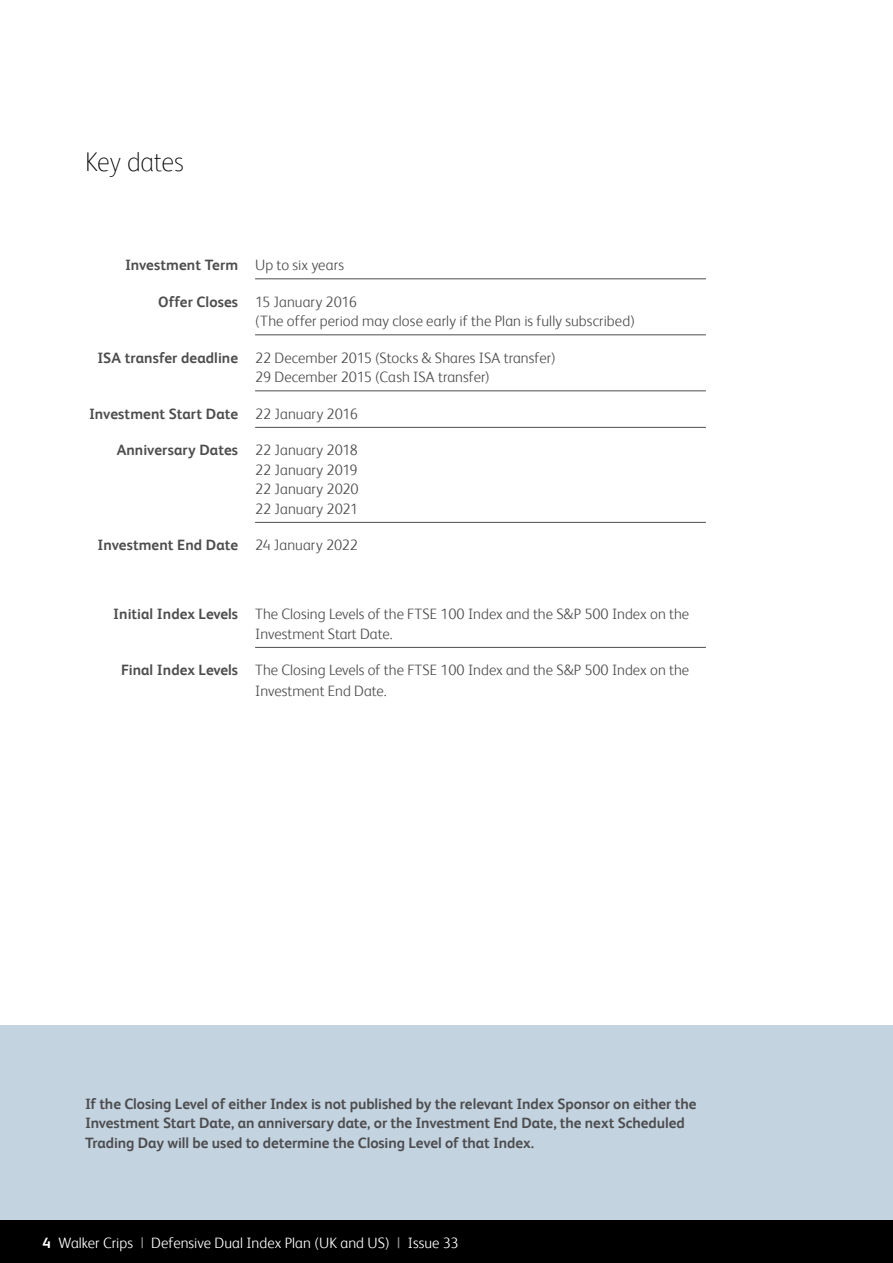
<style>
.page{position:relative;width:893px;height:1263px;background:#fff}
.page>*{position:absolute;margin:0;border:0;box-sizing:border-box;transform-origin:0 0}
.t1{font:100 27px "FS Albert";letter-spacing:-.01em;color:#000}
.t2{font:300 15px/19.5px "FS Albert";color:#4d4d4f}
.t3{font:700 15px/19.5px "FS Albert";letter-spacing:-.005em;color:#4d4d4f}
.t4{font:300 15px "FS Albert";letter-spacing:.005em;color:#fff}
.s1{font-weight:300}
.s2{font-weight:700}
.s3{font-weight:400;color:#939598}
</style>
<div class="page">
<hr style="left:255px;top:279px;width:451px;height:1px;background:#4d4d4f">
<hr style="left:255px;top:335px;width:451px;height:1px;background:#4d4d4f">
<hr style="left:255px;top:391px;width:451px;height:1px;background:#4d4d4f">
<hr style="left:255px;top:427px;width:451px;height:1px;background:#4d4d4f">
<hr style="left:255px;top:522px;width:451px;height:1px;background:#4d4d4f">
<hr style="left:255px;top:647px;width:451px;height:1px;background:#4d4d4f">
<div style="left:0;top:1025px;width:893px;height:195px;background:#c3d3df"></div>
<div style="left:0;top:1220px;width:893px;height:43px;background:#000"></div>
<h1 class="t1" style="left:85px;top:147px;width:100px">Key dates</h1>
<p class="t3" style="left:125px;top:255px;width:220px">Investment Term <span class="s1">Up to six years</span></p>
<p class="t2" style="left:255px;top:292px;width:381px;text-indent:-97px"><span class="s2">Offer Closes</span> 15 January 2016<br>(The offer period may close early if the Plan is fully subscribed)</p>
<p class="t2" style="left:255px;top:348px;width:302px;text-indent:-158px"><span class="s2">ISA transfer deadline</span> 22 December 2015 (Stocks &amp; Shares ISA transfer)<br>29 December 2015 (Cash ISA transfer)</p>
<p class="t3" style="left:89px;top:404px;width:270px">Investment Start Date <span class="s1">22 January 2016</span></p>
<p class="t2" style="left:255px;top:440px;width:105px;text-align:justify;text-indent:-138px"><span class="s2">Anniversary Dates</span> 22 January 2018<br>22 January 2019<br>22 January 2020<br>22 January 2021</p>
<p class="t3" style="left:98px;top:535px;width:262px">Investment End Date <span class="s1">24 January 2022</span></p>
<p class="t2" style="left:255px;top:604px;width:436px;text-indent:-142px"><span class="s2">Initial Index Levels</span> The Closing Levels of the FTSE 100 Index and the S&amp;P 500 Index on the<br>Investment Start Date.</p>
<p class="t2" style="left:255px;top:659px;width:436px;line-height:21px;text-indent:-134px"><span class="s2">Final Index Levels</span> The Closing Levels of the FTSE 100 Index and the S&amp;P 500 Index on the<br>Investment End Date.</p>
<p class="t3" style="left:85px;top:1093px;width:613px">If the Closing Level of either Index is not published by the relevant Index Sponsor on either the<br>Investment Start Date, an anniversary date, or the Investment End Date, the next Scheduled<br>Trading Day will be used to determine the Closing Level of that Index.</p>
<p class="t4" style="left:43px;top:1234px;width:417px"><span class="s2">4</span> Walker Crips <span class="s3">|</span> Defensive Dual Index Plan (UK and US) <span class="s3">|</span> Issue 33</p>
</div>
